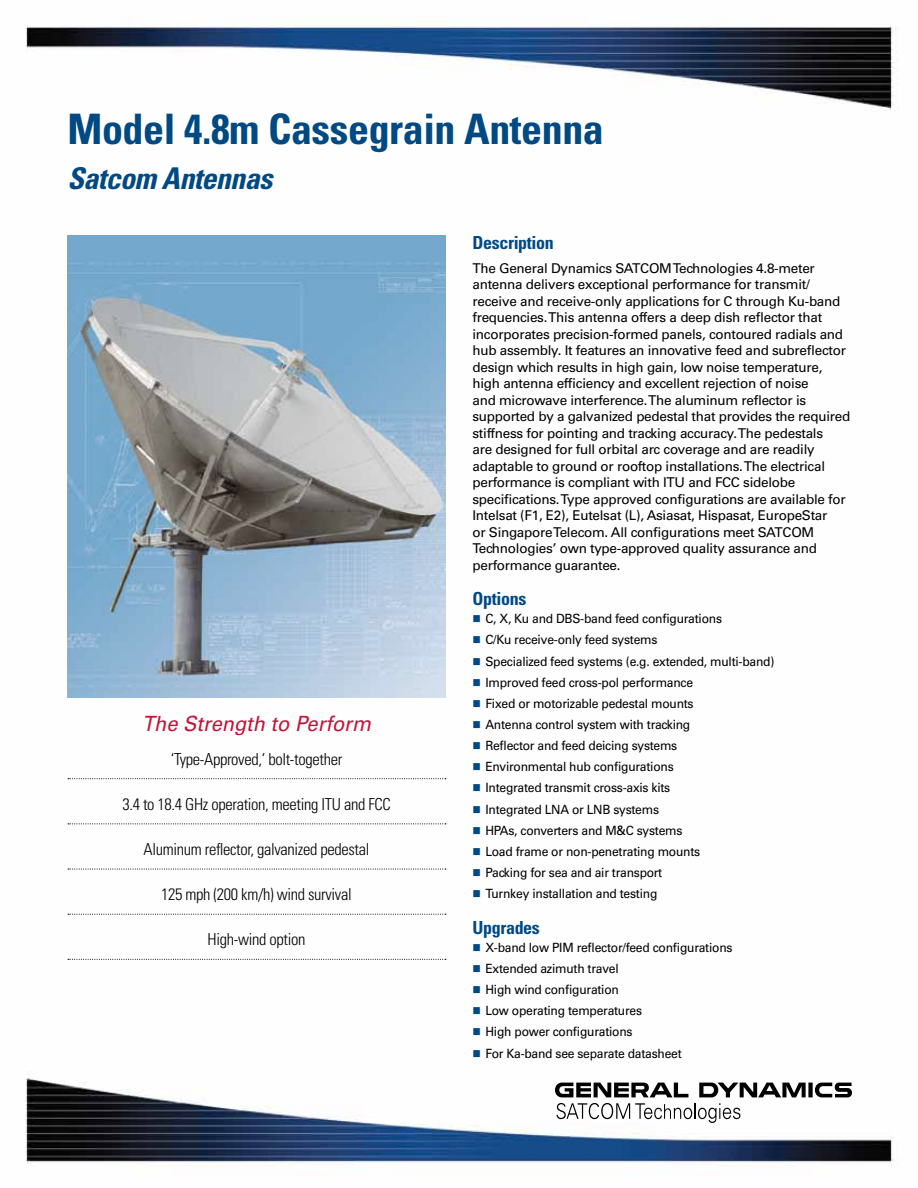
<style>
.page{position:relative;width:918px;height:1188px;background:#fff}
.page>*{position:absolute;margin:0;border:0;box-sizing:border-box;transform-origin:0 0}
.t1{font:700 condensed 42px "Univers LT Std";letter-spacing:-.01em;color:#004983}
.t2{font:italic 700 condensed 30px "Univers LT Std";letter-spacing:-.02em;color:#004983}
.t3{font:italic 21px "Univers LT Std";color:#c11439;scale:.95 1}
.t4{font:700 condensed 18px "Univers LT Std";letter-spacing:-.02em;color:#004983}
.t5{font:300 condensed 16.5px "Univers LT Std";letter-spacing:-.02em;color:#000}
.t6{font:13.5px/16.5px "Univers LT Std";letter-spacing:-.02em;color:#000}
.t7{font:12.75px/21.1px "Univers LT Std";letter-spacing:-.02em;color:#000;scale:.95 1}
</style>
<div class="page">
<img style="left:26px;top:22px;width:870px;height:1144px">
<svg style="left:557px;top:1103px;width:183px;height:20px"></svg>
<svg style="left:555px;top:1083px;width:297px;height:14px"></svg>
<svg style="left:68px;top:778px;width:378px;height:1px"></svg>
<svg style="left:68px;top:823px;width:378px;height:1px"></svg>
<svg style="left:68px;top:869px;width:378px;height:1px"></svg>
<svg style="left:68px;top:914px;width:378px;height:1px"></svg>
<svg style="left:68px;top:959px;width:378px;height:1px"></svg>
<img style="left:67px;top:236px;width:378px;height:461px">
<svg style="left:473px;top:615px;width:7px;height:7px"></svg>
<svg style="left:473px;top:636px;width:7px;height:7px"></svg>
<svg style="left:473px;top:658px;width:7px;height:7px"></svg>
<svg style="left:473px;top:679px;width:7px;height:7px"></svg>
<svg style="left:473px;top:700px;width:7px;height:7px"></svg>
<svg style="left:473px;top:721px;width:7px;height:7px"></svg>
<svg style="left:473px;top:742px;width:7px;height:7px"></svg>
<svg style="left:473px;top:763px;width:7px;height:7px"></svg>
<svg style="left:473px;top:784px;width:7px;height:8px"></svg>
<svg style="left:473px;top:806px;width:7px;height:7px"></svg>
<svg style="left:473px;top:827px;width:7px;height:7px"></svg>
<svg style="left:473px;top:848px;width:7px;height:7px"></svg>
<svg style="left:473px;top:869px;width:7px;height:7px"></svg>
<svg style="left:473px;top:890px;width:7px;height:7px"></svg>
<svg style="left:473px;top:944px;width:7px;height:7px"></svg>
<svg style="left:473px;top:965px;width:7px;height:7px"></svg>
<svg style="left:473px;top:986px;width:7px;height:7px"></svg>
<svg style="left:473px;top:1007px;width:7px;height:7px"></svg>
<svg style="left:473px;top:1028px;width:7px;height:7px"></svg>
<svg style="left:473px;top:1050px;width:7px;height:7px"></svg>
<h1 class="t1" style="left:68px;top:103px;width:538px">Model 4.8m Cassegrain Antenna</h1>
<h2 class="t2" style="left:68px;top:160px;width:206px">Satcom Antennas</h2>
<h3 class="t3" style="left:142px;top:711px;width:242px">The Strength to Perform</h3>
<p class="t5" style="left:171px;top:749px;width:173px">‘Type-Approved,’ bolt-together</p>
<p class="t5" style="left:122px;top:794px;width:270px">3.4 to 18.4 GHz operation, meeting ITU and FCC</p>
<p class="t5" style="left:144px;top:839px;width:227px">Aluminum reflector, galvanized pedestal</p>
<p class="t5" style="left:161px;top:884px;width:192px">125 mph (200 km/h) wind survival</p>
<p class="t5" style="left:208px;top:930px;width:99px">High-wind option</p>
<h3 class="t4" style="left:472px;top:231px;width:83px">Description</h3>
<p class="t6" style="left:472px;top:260px;width:379px">The General Dynamics SATCOM Technologies 4.8-meter antenna delivers exceptional performance for transmit/ receive and receive-only applications for C through Ku-band frequencies. This antenna offers a deep dish reflector that incorporates precision-formed panels, contoured radials and hub assembly. It features an innovative feed and subreflector design which results in high gain, low noise temperature, high antenna efficiency and excellent rejection of noise<br>and microwave interference. The aluminum reflector is supported by a galvanized pedestal that provides the required stiffness for pointing and tracking accuracy. The pedestals<br>are designed for full orbital arc coverage and are readily adaptable to ground or rooftop installations. The electrical performance is compliant with ITU and FCC sidelobe specifications. Type approved configurations are available for Intelsat (F1, E2), Eutelsat (L), Asiasat, Hispasat, EuropeStar<br>or Singapore Telecom. All configurations meet SATCOM Technologies’ own type-approved quality assurance and performance guarantee.</p>
<h3 class="t4" style="left:472px;top:588px;width:55px">Options</h3>
<p class="t7" style="left:485px;top:608px;width:306px">C, X, Ku and DBS-band feed configurations<br>C/Ku receive-only feed systems<br>Specialized feed systems (e.g. extended, multi-band)<br>Improved feed cross-pol performance<br>Fixed or motorizable pedestal mounts<br>Antenna control system with tracking<br>Reflector and feed deicing systems<br>Environmental hub configurations<br>Integrated transmit cross-axis kits<br>Integrated LNA or LNB systems<br>HPAs, converters and M&amp;C systems<br>Load frame or non-penetrating mounts<br>Packing for sea and air transport<br>Turnkey installation and testing</p>
<h3 class="t4" style="left:472px;top:916px;width:69px">Upgrades</h3>
<p class="t7" style="left:485px;top:937px;width:262px">X-band low PIM reflector/feed configurations<br>Extended azimuth travel<br>High wind configuration<br>Low operating temperatures<br>High power configurations<br>For Ka-band see separate datasheet</p>
</div>
